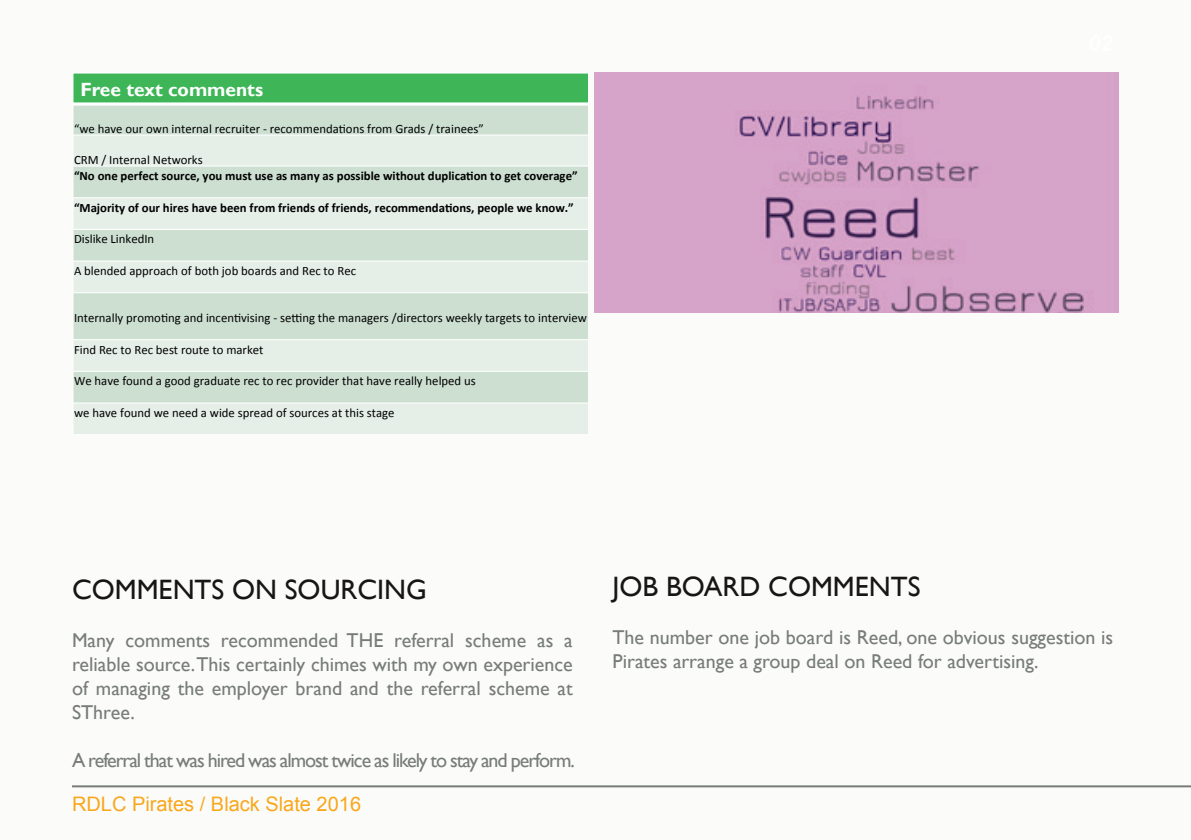
<style>
.page{position:relative;width:1191px;height:840px;background:#fff}
.page>*{position:absolute;margin:0;border:0;box-sizing:border-box;transform-origin:0 0}
.t1{font:28px "Gill Sans";color:#171515}
.t2{font:20px/24px "Gill Sans";color:#777c79;text-align:justify}
.t3{font:20px "Gill Sans";letter-spacing:-.05em;color:#777c79}
.t4{font:20px "Arial";color:#f9a71b}
.t5{font:700 19.2px "Gill Sans";color:#fff}
.t6{font:12.8px "Calibri";color:#000001}
.t7{font:700 12.8px "Calibri";color:#000001}
</style>
<div class="page">
<div style="left:0;top:0;width:1191px;height:839px;background:#fbfbfa"></div>
<hr style="left:72px;top:784px;width:1119px;height:2px;background:#777c79">
<div style="left:73px;top:73px;width:514px;height:31px;background:#3eb657"></div>
<div style="left:73px;top:104px;width:514px;height:31px;background:#ccdfd1"></div>
<div style="left:73px;top:135px;width:514px;height:31px;background:#e5efe7"></div>
<div style="left:73px;top:166px;width:514px;height:32px;background:#ccdfd1"></div>
<div style="left:73px;top:198px;width:514px;height:31px;background:#e5efe7"></div>
<div style="left:73px;top:229px;width:514px;height:32px;background:#ccdfd1"></div>
<div style="left:73px;top:261px;width:514px;height:31px;background:#e5efe7"></div>
<div style="left:73px;top:292px;width:514px;height:47px;background:#ccdfd1"></div>
<div style="left:73px;top:339px;width:514px;height:32px;background:#e5efe7"></div>
<div style="left:73px;top:371px;width:514px;height:32px;background:#ccdfd1"></div>
<div style="left:73px;top:403px;width:514px;height:31px;background:#e5efe7"></div>
<svg style="left:73px;top:102px;width:514px;height:4px;background:#e5f4e8"></svg>
<hr style="left:72px;top:134px;width:515px;height:1px;background:#fff">
<hr style="left:72px;top:165px;width:515px;height:1px;background:#fff">
<hr style="left:72px;top:197px;width:515px;height:1px;background:#fff">
<hr style="left:72px;top:229px;width:515px;height:1px;background:#fff">
<hr style="left:72px;top:260px;width:515px;height:1px;background:#fff">
<hr style="left:72px;top:292px;width:515px;height:1px;background:#fff">
<hr style="left:72px;top:339px;width:515px;height:1px;background:#fff">
<hr style="left:72px;top:370px;width:515px;height:1px;background:#fff">
<hr style="left:72px;top:402px;width:515px;height:1px;background:#fff">
<hr style="left:72px;top:72px;width:1px;height:363px;background:#fff">
<hr style="left:72px;top:72px;width:515px;height:1px;background:#fff">
<hr style="left:72px;top:434px;width:515px;height:1px;background:#fff">
<img style="left:595px;top:72px;width:524px;height:240px">
<h3 class="t5" style="left:81px;top:78px;width:184px">Free text comments</h3>
<p class="t6" style="left:74px;top:120px;width:411px">“we have our own internal recruiter - recommenda3ons from Grads / trainees”</p>
<p class="t6" style="left:74px;top:151px;width:130px">CRM / Internal Networks</p>
<p class="t7" style="left:74px;top:167px;width:505px">“No one perfect source, you must use as many as possible without duplica8on to get coverage”</p>
<p class="t7" style="left:74px;top:199px;width:501px">“Majority of our hires have been from friends of friends, recommenda8ons, people we know.”</p>
<p class="t6" style="left:74px;top:231px;width:82px">Dislike LinkedIn</p>
<p class="t6" style="left:74px;top:262px;width:284px">A blended approach of both job boards and Rec to Rec</p>
<p class="t6" style="left:74px;top:309px;width:547px">Internally promo3ng and incen3vising - seGng the managers /directors weekly targets to interview POC's</p>
<p class="t6" style="left:74px;top:341px;width:191px">Find Rec to Rec best route to market</p>
<p class="t6" style="left:74px;top:372px;width:403px">We have found a good graduate rec to rec provider that have really helped us</p>
<p class="t6" style="left:74px;top:404px;width:322px">we have found we need a wide spread of sources at this stage</p>
<h1 class="t1" style="left:72px;top:573px;width:356px">COMMENTS ON SOURCING</h1>
<h2 class="t2" style="left:72px;top:628px;width:502px">Many comments recommended THE referral scheme as a reliable source.This certainly chimes with my own experience of managing the employer brand and the referral scheme at SThree.</h2>
<h2 class="t3" style="left:72px;top:748px;width:504px">A referral that was hired was almost twice as likely to stay and perform.</h2>
<h2 class="t4" style="left:72px;top:790px;width:290px">RDLC Pirates / Black Slate 2016</h2>
<h1 class="t1" style="left:612px;top:570px;width:309px">JOB BOARD COMMENTS</h1>
<h2 class="t2" style="left:612px;top:625px;width:502px">The number one job board is Reed, one obvious suggestion is<br>Pirates arrange a group deal on Reed for advertising.</h2>
</div>
